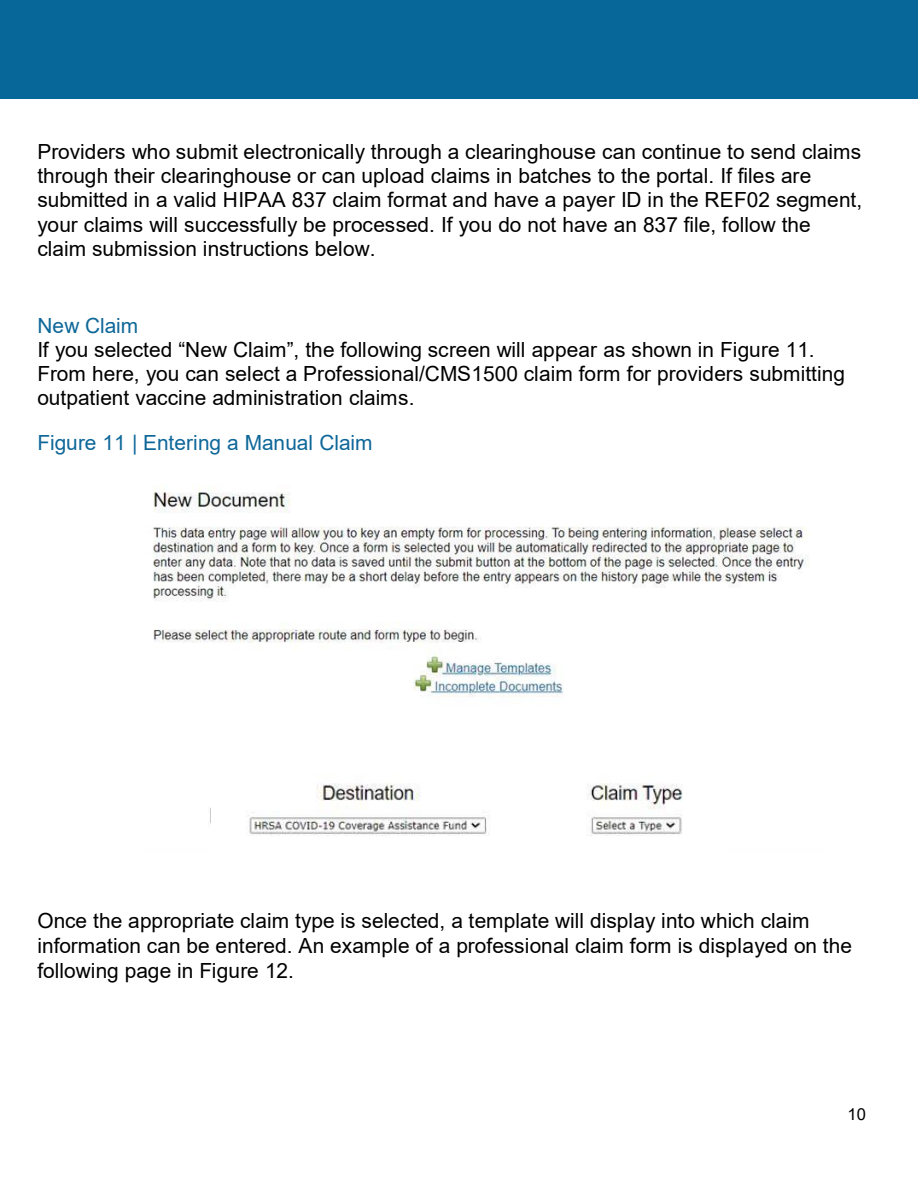
<style>
.page{position:relative;width:918px;height:1188px;background:#fff}
.page>*{position:absolute;margin:0;border:0;box-sizing:border-box;transform-origin:0 0}
.t1{font:20.85px/24.2px "Arial";color:#000}
.t2{font:20.85px "Arial";color:#0e6799}
.t3{font:16.5px "Arial";color:#000}
.s1{font-style:inherit}
</style>
<div class="page">
<div style="left:0;top:0;width:918px;height:99px;background:#086799"></div>
<img style="left:153px;top:490px;width:656px;height:333px">
<img style="left:212px;top:757px;width:511px;height:79px">
<p class="t1" style="left:37px;top:139px;width:826px">Providers who submit electronically through a clearinghouse can continue to send claims through their clearinghouse or can upload claims in batches to the portal. If files are submitted in a valid HIPAA 837 claim format and have a payer ID in the REF02 segment, your claims will successfully be processed. If you do not have an 837 file, follow the claim submission instructions below.</p>
<h3 class="t2" style="left:37px;top:311px;width:102px">New Claim</h3>
<p class="t1" style="left:37px;top:338px;width:809px"><span class="s1">If you selected “New Claim”, the following screen will appear</span> as shown in Figure 11.<br>From here, you can select a Professional/CMS1500 claim form for providers submitting outpatient vaccine administration claims.</p>
<p class="t2" style="left:37px;top:428px;width:337px">Figure 11 | Entering a Manual Claim</p>
<p class="t1" style="left:37px;top:908px;width:816px;line-height:25px">Once the appropriate claim type is selected, a template will display into which claim information can be entered. An example of a professional claim form is displayed on the following page in Figure 12.</p>
<p class="t3" style="left:847px;top:1103px;width:20px">10</p>
</div>
